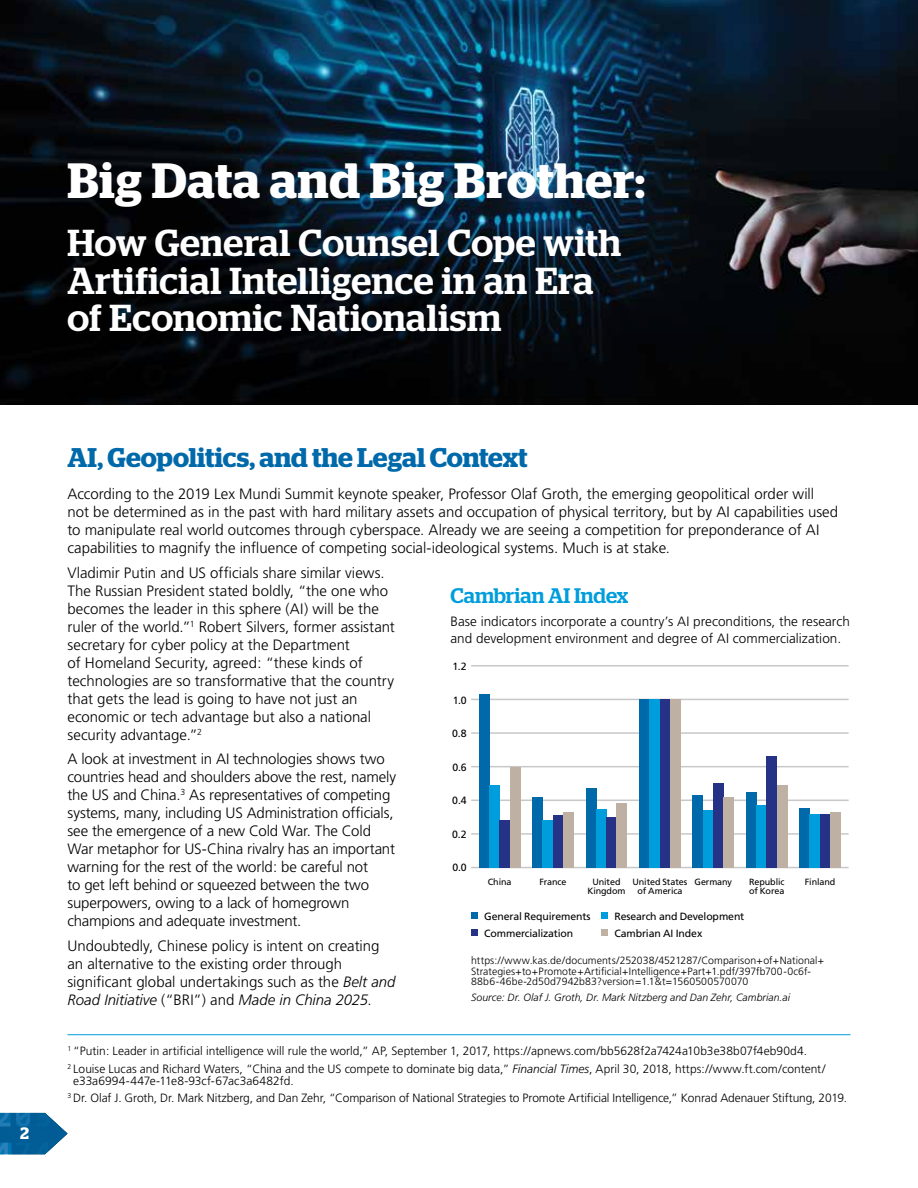
<style>
.page{position:relative;width:918px;height:1188px;background:#fff}
.page>*{position:absolute;margin:0;border:0;box-sizing:border-box;transform-origin:0 0}
.t1{font:600 49.5px "Stag";letter-spacing:.01em;color:#fff}
.t2{font:500 37.5px/37.5px "Stag";letter-spacing:.015em;color:#fff}
.t3{font:600 27px "Stag";color:#0069aa}
.t4{font:500 21px "Stag";color:#009ddc}
.t5{font:600 16.5px "Stag";color:#fff}
.t6{font:300 15px/18px "Frutiger";letter-spacing:-.005em;color:#000}
.t7{font:300 13.5px/16.5px "Frutiger";color:#000}
.t8{font:300 12px/17.4px "Frutiger";letter-spacing:-.005em;color:#000}
.t9{font:300 10.5px/10.5px "Frutiger";letter-spacing:.005em;color:#000}
.t10{font:10.5px "Frutiger";letter-spacing:-.015em;color:#000}
.t11{font:italic 300 10.5px "Frutiger";letter-spacing:.005em;color:#000}
.t12{font:9px/9px "Frutiger";letter-spacing:-.01em;color:#000;text-align:center}
.s1{font-style:italic}
</style>
<div class="page">
<svg style="left:0;top:1113px;width:68px;height:41px"></svg>
<img style="left:0;top:0;width:918px;height:405px">
<svg style="left:0;top:236px;width:918px;height:163px;background:#080b0f"></svg>
<div style="left:471px;top:912px;width:7px;height:7px;background:#0069aa"></div>
<div style="left:601px;top:912px;width:7px;height:7px;background:#009ddc"></div>
<div style="left:471px;top:929px;width:7px;height:7px;background:#263286"></div>
<div style="left:601px;top:929px;width:7px;height:7px;background:#beb0a3"></div>
<hr style="left:471px;top:665px;width:378px;height:2px;background:#c7c8ca">
<hr style="left:471px;top:699px;width:378px;height:1px;background:#c7c8ca">
<hr style="left:471px;top:732px;width:378px;height:2px;background:#c7c8ca">
<hr style="left:471px;top:766px;width:378px;height:1px;background:#c7c8ca">
<hr style="left:471px;top:800px;width:378px;height:1px;background:#c7c8ca">
<hr style="left:471px;top:833px;width:378px;height:2px;background:#c7c8ca">
<hr style="left:471px;top:867px;width:378px;height:1px;background:#c7c8ca">
<div style="left:479px;top:694px;width:10px;height:174px;background:#0069aa"></div>
<div style="left:489px;top:785px;width:11px;height:83px;background:#009ddc"></div>
<div style="left:500px;top:820px;width:10px;height:48px;background:#263286"></div>
<div style="left:510px;top:767px;width:10px;height:101px;background:#beb0a3"></div>
<div style="left:533px;top:797px;width:10px;height:71px;background:#0069aa"></div>
<div style="left:543px;top:821px;width:10px;height:47px;background:#009ddc"></div>
<div style="left:553px;top:815px;width:10px;height:53px;background:#263286"></div>
<div style="left:563px;top:812px;width:11px;height:56px;background:#beb0a3"></div>
<div style="left:586px;top:788px;width:10px;height:80px;background:#0069aa"></div>
<div style="left:596px;top:809px;width:10px;height:59px;background:#009ddc"></div>
<div style="left:606px;top:817px;width:11px;height:51px;background:#263286"></div>
<div style="left:617px;top:803px;width:10px;height:65px;background:#beb0a3"></div>
<div style="left:639px;top:700px;width:11px;height:168px;background:#0069aa"></div>
<div style="left:650px;top:700px;width:10px;height:168px;background:#009ddc"></div>
<div style="left:660px;top:700px;width:10px;height:168px;background:#263286"></div>
<div style="left:670px;top:700px;width:10px;height:168px;background:#beb0a3"></div>
<div style="left:693px;top:795px;width:10px;height:73px;background:#0069aa"></div>
<div style="left:703px;top:810px;width:10px;height:58px;background:#009ddc"></div>
<div style="left:713px;top:783px;width:11px;height:85px;background:#263286"></div>
<div style="left:724px;top:797px;width:10px;height:71px;background:#beb0a3"></div>
<div style="left:746px;top:792px;width:10px;height:76px;background:#0069aa"></div>
<div style="left:756px;top:805px;width:11px;height:63px;background:#009ddc"></div>
<div style="left:767px;top:756px;width:10px;height:112px;background:#263286"></div>
<div style="left:777px;top:785px;width:10px;height:83px;background:#beb0a3"></div>
<div style="left:800px;top:808px;width:10px;height:60px;background:#0069aa"></div>
<div style="left:810px;top:814px;width:10px;height:54px;background:#009ddc"></div>
<div style="left:820px;top:814px;width:10px;height:54px;background:#263286"></div>
<div style="left:830px;top:812px;width:11px;height:56px;background:#beb0a3"></div>
<hr style="left:68px;top:1034px;width:782px;height:1px;background:#009ddc">
<h1 class="t1" style="left:68px;top:152px;width:579px">Big Data and Big Brother:</h1>
<h2 class="t2" style="left:68px;top:224px;width:555px">How General Counsel Cope with<br>Artificial Intelligence in an Era of Economic Nationalism</h2>
<p class="t5" style="left:20px;top:1123px;width:10px">2</p>
<h3 class="t3" style="left:68px;top:442px;width:462px">AI, Geopolitics, and the Legal Context</h3>
<p class="t6" style="left:68px;top:485px;width:772px">According to the 2019 Lex Mundi Summit keynote speaker, Professor Olaf Groth, the emerging geopolitical order will not be determined as in the past with hard military assets and occupation of physical territory, but by AI capabilities used to manipulate real world outcomes through cyberspace. Already we are seeing a competition for preponderance of AI capabilities to magnify the influence of competing social-ideological systems. Much is at stake.</p>
<p class="t6" style="left:67px;top:563px;width:329px">Vladimir Putin and US officials share similar views.<br>The Russian President stated boldly, “the one who becomes the leader in this sphere (AI) will be the ruler of the world.”<sup>1</sup> Robert Silvers, former assistant secretary for cyber policy at the Department<br>of Homeland Security, agreed: “these kinds of technologies are so transformative that the country that gets the lead is going to have not just an economic or tech advantage but also a national security advantage.”<sup>2</sup></p>
<p class="t6" style="left:67px;top:750px;width:330px">A look at investment in AI technologies shows two countries head and shoulders above the rest, namely the US and China.<sup>3</sup> As representatives of competing systems, many, including US Administration officials, see the emergence of a new Cold War. The Cold War metaphor for US-China rivalry has an important warning for the rest of the world: be careful not<br>to get left behind or squeezed between the two superpowers, owing to a lack of homegrown champions and adequate investment.</p>
<p class="t6" style="left:67px;top:937px;width:330px">Undoubtedly, Chinese policy is intent on creating an alternative to the existing order through significant global undertakings such as the <span class="s1">Belt and Road Initiative</span> (“BRI”) and <span class="s1">Made in China 2025</span>.</p>
<h3 class="t4" style="left:451px;top:583px;width:180px">Cambrian AI Index</h3>
<p class="t7" style="left:451px;top:613px;width:401px">Base indicators incorporate a country’s AI preconditions, the research and development environment and degree of AI commercialization.</p>
<p class="t10" style="left:453px;top:660px;width:16px">1.2</p>
<p class="t10" style="left:453px;top:694px;width:15px">1.0</p>
<p class="t10" style="left:452px;top:727px;width:16px">0.8</p>
<p class="t10" style="left:452px;top:761px;width:16px">0.6</p>
<p class="t10" style="left:452px;top:795px;width:16px">0.4</p>
<p class="t10" style="left:452px;top:828px;width:16px">0.2</p>
<p class="t10" style="left:452px;top:861px;width:16px">0.0</p>
<p class="t12" style="left:488px;top:877px;width:25px">China</p>
<p class="t12" style="left:540px;top:877px;width:28px">France</p>
<p class="t12" style="left:587px;top:877px;width:40px">United<br>Kingdom</p>
<p class="t12" style="left:633px;top:877px;width:56px">United States of America</p>
<p class="t12" style="left:695px;top:877px;width:39px">Germany</p>
<p class="t12" style="left:749px;top:877px;width:37px;text-align:left">Republic of Korea</p>
<p class="t12" style="left:805px;top:877px;width:32px">Finland</p>
<p class="t10" style="left:484px;top:910px;width:108px">General Requirements</p>
<p class="t10" style="left:614px;top:910px;width:131px">Research and Development</p>
<p class="t10" style="left:484px;top:927px;width:90px">Commercialization</p>
<p class="t10" style="left:614px;top:927px;width:89px">Cambrian AI Index</p>
<p class="t9" style="left:471px;top:955px;width:355px">https://www.kas.de/documents/252038/4521287/Comparison+of+National+<br>Strategies+to+Promote+Artificial+Intelligence+Part+1.pdf/397fb700-0c6f-<br>88b6-46be-2d50d7942b83?version=1.1&amp;t=1560500570070</p>
<p class="t11" style="left:471px;top:992px;width:321px">Source: Dr. Olaf J. Groth, Dr. Mark Nitzberg and Dan Zehr, Cambrian.ai</p>
<p class="t8" style="left:68px;top:1042px;width:759px"><sup>1</sup> “Putin: Leader in artificial intelligence will rule the world,” AP, September 1, 2017, https://apnews.com/bb5628f2a7424a10b3e38b07f4eb90d4.<br><sup>2</sup> Louise Lucas and Richard Waters, “China and the US compete to dominate big data,” <span class="s1">Financial Times</span>, April 30, 2018, https://www.ft.com/content/</p>
<p class="t8" style="left:68px;top:1072px;width:781px;text-indent:6px">e33a6994-447e-11e8-93cf-67ac3a6482fd.<br><sup>3</sup> Dr. Olaf J. Groth, Dr. Mark Nitzberg, and Dan Zehr, “Comparison of National Strategies to Promote Artificial Intelligence,” Konrad Adenauer Stiftung, 2019.</p>
</div>
